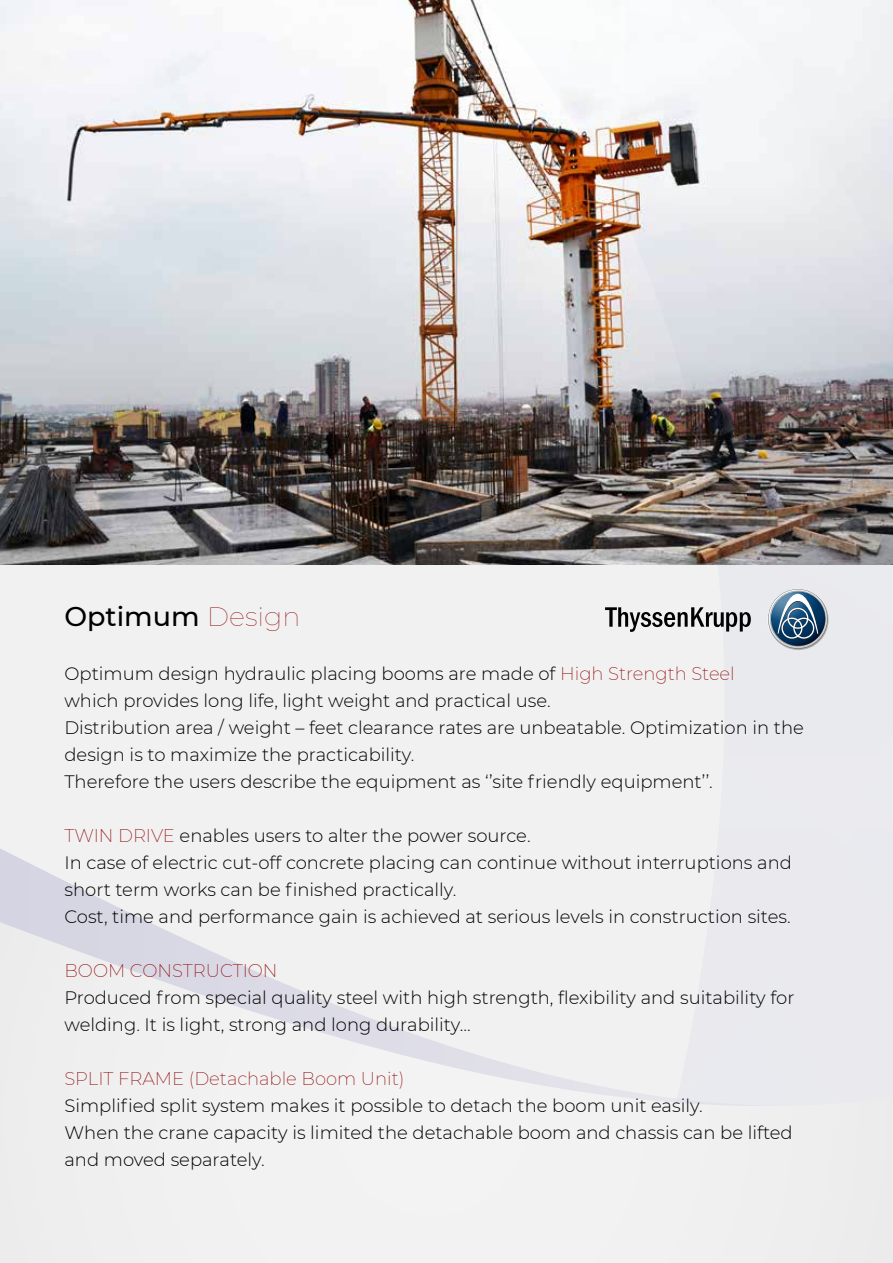
<style>
.page{position:relative;width:893px;height:1263px;background:#fff}
.page>*{position:absolute;margin:0;border:0;box-sizing:border-box;transform-origin:0 0}
.t1{font:500 27px "Montserrat";color:#000}
.t2{font:300 18px/27px "Montserrat";color:#000}
.t3{font:200 18px "Montserrat";color:#951414}
.s1{font-weight:100;color:#951414}
.s2{font-weight:200;color:#951414}
</style>
<div class="page">
<img style="left:0;top:0;width:414px;height:566px">
<div style="left:0;top:566px;width:893px;height:697px;background:#f1f1f2"></div>
<img style="left:414px;top:0;width:212px;height:470px">
<svg style="left:626px;top:0;width:267px;height:470px"></svg>
<svg style="left:255px;top:470px;width:638px;height:181px"></svg>
<svg style="left:0;top:848px;width:136px;height:68px"></svg>
<svg style="left:0;top:916px;width:765px;height:190px"></svg>
<svg style="left:767px;top:589px;width:62px;height:61px"></svg>
<svg style="left:768px;top:589px;width:59px;height:59px"></svg>
<svg style="left:770px;top:591px;width:56px;height:56px"></svg>
<svg style="left:605px;top:607px;width:146px;height:25px"></svg>
<h1 class="t1" style="left:64px;top:598px;width:238px">Optimum <span class="s1">Design</span></h1>
<p class="t2" style="left:64px;top:660px;width:741px">Optimum design hydraulic placing booms are made of <span class="s2">High Strength Steel<br></span>which provides long life, light weight and practical use.<br>Distribution area / weight – feet clearance rates are unbeatable. Optimization in the design is to maximize the practicability.<br>Therefore the users describe the equipment as ‘’site friendly equipment’’.</p>
<p class="t2" style="left:64px;top:822px;width:729px"><span class="s2">TWIN DRIVE</span> enables users to alter the power source.<br>In case of electric cut-off concrete placing can continue without interruptions and short term works can be finished practically.<br>Cost, time and performance gain is achieved at serious levels in construction sites.</p>
<p class="t3" style="left:64px;top:958px;width:215px">BOOM CONSTRUCTION</p>
<p class="t2" style="left:64px;top:984px;width:731px">Produced from special quality steel with high strength, flexibility and suitability for welding. It is light, strong and long durability…</p>
<p class="t3" style="left:64px;top:1066px;width:342px">SPLIT FRAME (Detachable Boom Unit)</p>
<p class="t2" style="left:64px;top:1092px;width:730px">Simplified split system makes it possible to detach the boom unit easily.<br>When the crane capacity is limited the detachable boom and chassis can be lifted and moved separately.</p>
</div>
